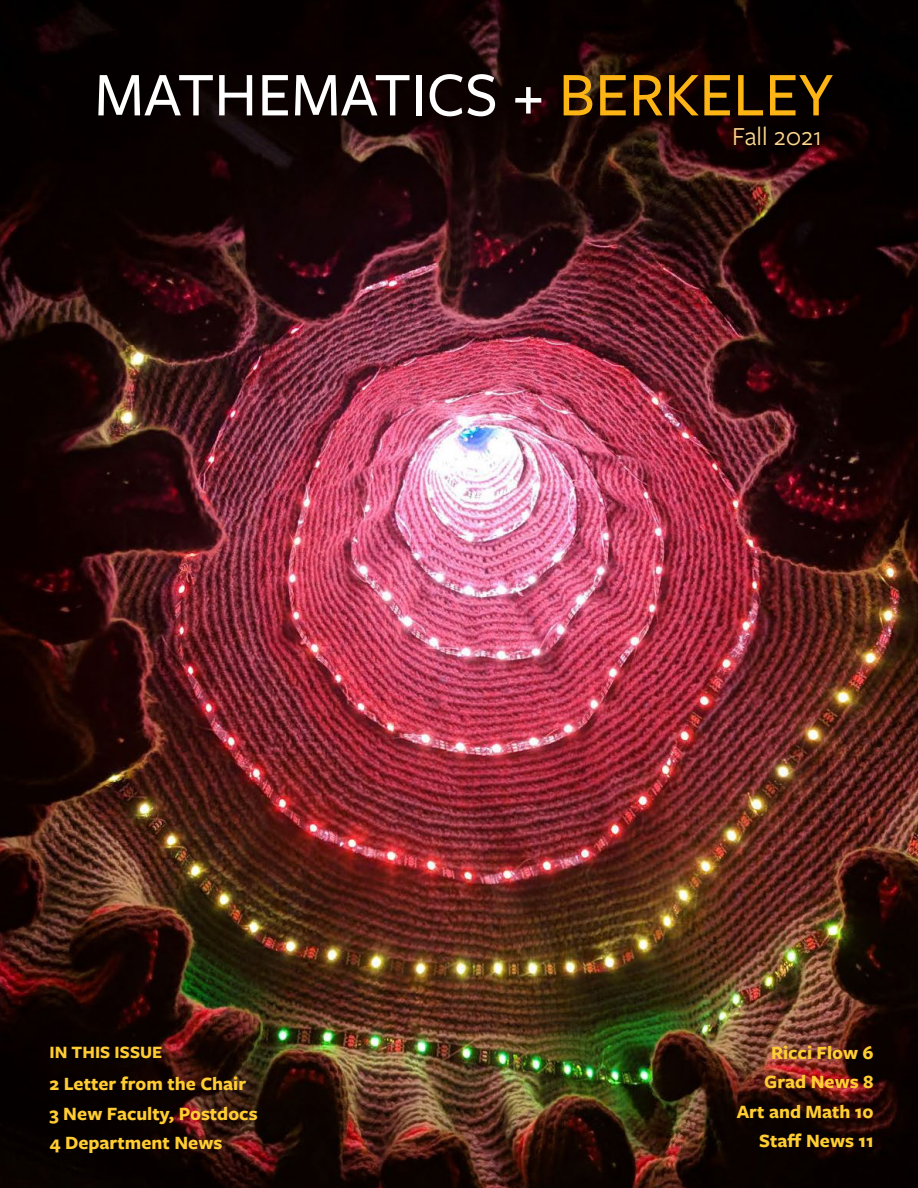
<style>
.page{position:relative;width:918px;height:1188px;background:#fff}
.page>*{position:absolute;margin:0;border:0;box-sizing:border-box;transform-origin:0 0}
.t1{font:500 64.5px "Freight Sans Pro";color:#fff}
.t2{font:27px "Freight Sans Pro";color:#fed68e}
.t3{font:700 19.5px "Freight Sans Pro";color:#fc3}
.t4{font:700 19.5px "Freight Sans Pro";color:#fecd33}
.t5{font:700 18px "Freight Sans Pro";color:#fc3}
.s1{color:#fdb515}
</style>
<div class="page">
<img style="left:0;top:0;width:918px;height:1188px">
<p class="t1" style="left:94px;top:51px;width:741px">MATHEMATICS + <span class="s1">BERKELEY</span></p>
<p class="t2" style="left:732px;top:118px;width:91px">Fall 2021</p>
<p class="t5" style="left:50px;top:1039px;width:115px">IN THIS ISSUE</p>
<p class="t3" style="left:50px;top:1070px;width:198px">2 Letter from the Chair</p>
<p class="t3" style="left:50px;top:1100px;width:210px">3 New Faculty, Postdocs</p>
<p class="t3" style="left:50px;top:1129px;width:175px">4 Department News</p>
<p class="t4" style="left:771px;top:1039px;width:104px">Ricci Flow 6</p>
<p class="t4" style="left:764px;top:1068px;width:111px">Grad News 8</p>
<p class="t4" style="left:737px;top:1098px;width:139px">Art and Math 10</p>
<p class="t4" style="left:759px;top:1127px;width:116px">Staff News 11</p>
</div>
